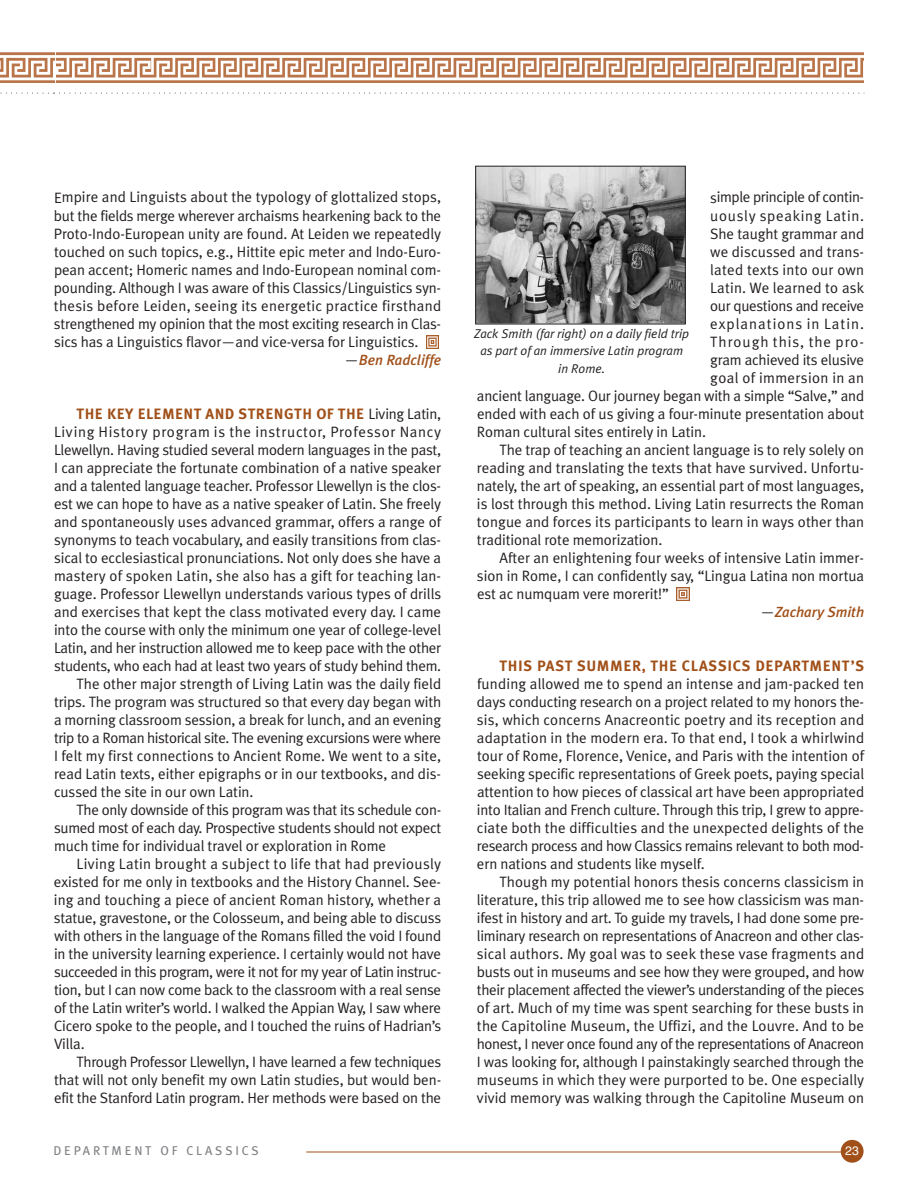
<style>
.page{position:relative;width:918px;height:1188px;background:#fff}
.page>*{position:absolute;margin:0;border:0;box-sizing:border-box;transform-origin:0 0}
.t1{font:15px/18px "Meta Plus Normal";letter-spacing:-.005em;color:#231f20;text-align:justify}
.t2{font:15px "Meta Plus Normal";letter-spacing:-.03em;color:#231f20}
.t3{font:700 15px "Meta Plus";letter-spacing:.03em;color:#a15019}
.t4{font:15px "Meta Plus Normal";letter-spacing:.045em;color:#231f20}
.t5{font:15px "Meta Plus Normal";letter-spacing:.02em;color:#231f20}
.t6{font:15px "Meta Plus Normal";letter-spacing:.015em;color:#231f20}
.t7{font:15px "Meta Plus Normal";letter-spacing:-.025em;color:#231f20}
.t8{font:15px "Meta Plus Normal";letter-spacing:.07em;color:#231f20}
.t9{font:15px "Meta Plus Normal";letter-spacing:.065em;color:#231f20}
.t10{font:15px "Meta Plus Normal";letter-spacing:.025em;color:#231f20}
.t11{font:italic 500 14.7px "Meta Plus";color:#a15019}
.t12{font:italic 12.75px/17.2px "Meta Plus Normal";color:#231f20;text-align:center}
.t13{font:12.75px "Meta Plus";letter-spacing:.22em;color:#808285}
.t14{font:12.3px "Helvetica";color:#fff}
.s1{font-family:"Meta Plus Normal";font-weight:400;font-style:normal;font-size:15px;color:#231f20}
.s2{font-family:"Meta Plus Normal";font-weight:400;color:#231f20}
</style>
<div class="page">
<div style="left:841px;top:1140px;width:23px;height:23px;background:#a15019;border-radius:50%"></div>
<hr style="left:306px;top:1152px;width:535px;height:1px;background:#a15019">
<svg style="left:426px;top:336px;width:12px;height:12px"></svg>
<svg style="left:677px;top:588px;width:12px;height:12px"></svg>
<img style="left:150px;top:52px;width:714px;height:31px">
<img style="left:0;top:52px;width:150px;height:31px">
<svg style="left:0;top:93px;width:865px;height:1px"></svg>
<img style="left:477px;top:168px;width:207px;height:154px">
<div style="left:475px;top:166px;width:211px;height:158px;border:1px solid #231f20"></div>
<p class="t1" style="left:54px;top:188px;width:389px">Empire and Linguists about the typology of glottalized stops, but the fields merge wherever archaisms hearkening back to the Proto-Indo-European unity are found. At Leiden we repeatedly touched on such topics, e.g., Hittite epic meter and Indo-Euro&shy;pean accent; Homeric names and Indo-European nominal com&shy;pounding. Although I was aware of this Classics/Linguistics syn&shy;thesis before Leiden, seeing its energetic practice firsthand strengthened my opinion that the most exciting research in Clas&shy;sics has a Linguistics flavor—and vice-versa for Linguistics.</p>
<p class="t11" style="left:345px;top:351px;width:98px"><span class="s1">—</span>Ben Radcliffe</p>
<p class="t3" style="left:76px;top:405px;width:366px">THE KEY ELEMENT AND STRENGTH OF THE <span class="s2">Living Latin,</span></p>
<p class="t4" style="left:54px;top:423px;width:389px">Living History program is the instructor, Professor Nancy</p>
<p class="t1" style="left:54px;top:440px;width:389px">Llewellyn. Having studied several modern languages in the past,</p>
<p class="t1" style="left:54px;top:458px;width:389px">I can appreciate the fortunate combination of a native speaker</p>
<p class="t1" style="left:54px;top:476px;width:389px">and a talented language teacher. Professor Llewellyn is the clos-</p>
<p class="t1" style="left:54px;top:494px;width:389px">est we can hope to have as a native speaker of Latin. She freely</p>
<p class="t1" style="left:54px;top:512px;width:389px">and spontaneously uses advanced grammar, offers a range of</p>
<p class="t1" style="left:54px;top:530px;width:389px">synonyms to teach vocabulary, and easily transitions from clas-</p>
<p class="t1" style="left:54px;top:548px;width:389px">sical to ecclesiastical pronunciations. Not only does she have a</p>
<p class="t6" style="left:54px;top:567px;width:389px">mastery of spoken Latin, she also has a gift for teaching lan-</p>
<p class="t1" style="left:54px;top:584px;width:389px">guage. Professor Llewellyn understands various types of drills</p>
<p class="t1" style="left:54px;top:602px;width:389px">and exercises that kept the class motivated every day. I came</p>
<p class="t1" style="left:54px;top:620px;width:389px">into the course with only the minimum one year of college-level</p>
<p class="t1" style="left:54px;top:638px;width:389px">Latin, and her instruction allowed me to keep pace with the other</p>
<p class="t1" style="left:54px;top:656px;width:389px">students, who each had at least two years of study behind them.</p>
<p class="t1" style="left:77px;top:674px;width:366px">The other major strength of Living Latin was the daily field</p>
<p class="t1" style="left:54px;top:692px;width:389px">trips. The program was structured so that every day began with</p>
<p class="t1" style="left:54px;top:710px;width:389px">a morning classroom session, a break for lunch, and an evening</p>
<p class="t2" style="left:54px;top:729px;width:389px">trip to a Roman historical site. The evening excursions were where</p>
<p class="t1" style="left:54px;top:746px;width:389px">I felt my first connections to Ancient Rome. We went to a site,</p>
<p class="t1" style="left:54px;top:764px;width:389px">read Latin texts, either epigraphs or in our textbooks, and dis-</p>
<p class="t1" style="left:54px;top:782px;width:201px">cussed the site in our own Latin.</p>
<p class="t1" style="left:77px;top:800px;width:366px">The only downside of this program was that its schedule con-</p>
<p class="t1" style="left:54px;top:818px;width:389px">sumed most of each day. Prospective students should not expect</p>
<p class="t1" style="left:54px;top:836px;width:334px">much time for individual travel or exploration in Rome</p>
<p class="t5" style="left:77px;top:855px;width:366px">Living Latin brought a subject to life that had previously</p>
<p class="t1" style="left:54px;top:872px;width:389px">existed for me only in textbooks and the History Channel. See-</p>
<p class="t1" style="left:54px;top:890px;width:389px">ing and touching a piece of ancient Roman history, whether a</p>
<p class="t1" style="left:54px;top:908px;width:389px">statue, gravestone, or the Colosseum, and being able to discuss</p>
<p class="t1" style="left:54px;top:926px;width:389px">with others in the language of the Romans filled the void I found</p>
<p class="t1" style="left:54px;top:944px;width:389px">in the university learning experience. I certainly would not have</p>
<p class="t2" style="left:54px;top:963px;width:389px">succeeded in this program, were it not for my year of Latin instruc-</p>
<p class="t1" style="left:54px;top:980px;width:389px">tion, but I can now come back to the classroom with a real sense</p>
<p class="t1" style="left:54px;top:998px;width:389px">of the Latin writer’s world. I walked the Appian Way, I saw where</p>
<p class="t1" style="left:54px;top:1016px;width:389px">Cicero spoke to the people, and I touched the ruins of Hadrian’s</p>
<p class="t1" style="left:54px;top:1034px;width:32px">Villa.</p>
<p class="t1" style="left:77px;top:1052px;width:366px">Through Professor Llewellyn, I have learned a few techniques</p>
<p class="t1" style="left:54px;top:1070px;width:389px">that will not only benefit my own Latin studies, but would ben-</p>
<p class="t1" style="left:54px;top:1088px;width:389px">efit the Stanford Latin program. Her methods were based on the</p>
<p class="t7" style="left:710px;top:189px;width:155px">simple principle of contin-</p>
<p class="t4" style="left:710px;top:207px;width:155px">uously speaking Latin.</p>
<p class="t1" style="left:710px;top:224px;width:155px">She taught grammar and</p>
<p class="t1" style="left:710px;top:242px;width:155px">we discussed and trans-</p>
<p class="t5" style="left:710px;top:261px;width:155px">lated texts into our own</p>
<p class="t1" style="left:710px;top:278px;width:155px">Latin. We learned to ask</p>
<p class="t7" style="left:710px;top:297px;width:155px">our questions and receive</p>
<p class="t8" style="left:710px;top:315px;width:155px">explanations in Latin.</p>
<p class="t9" style="left:710px;top:333px;width:155px">Through this, the pro-</p>
<p class="t1" style="left:710px;top:350px;width:155px">gram achieved its elusive</p>
<p class="t10" style="left:710px;top:369px;width:155px">goal of immersion in an</p>
<p class="t1" style="left:477px;top:386px;width:389px">ancient language. Our journey began with a simple “Salve,” and</p>
<p class="t1" style="left:477px;top:404px;width:389px">ended with each of us giving a four-minute presentation about</p>
<p class="t1" style="left:477px;top:422px;width:231px">Roman cultural sites entirely in Latin.</p>
<p class="t1" style="left:499px;top:440px;width:366px">The trap of teaching an ancient language is to rely solely on</p>
<p class="t1" style="left:477px;top:458px;width:389px">reading and translating the texts that have survived. Unfortu-</p>
<p class="t1" style="left:477px;top:476px;width:389px">nately, the art of speaking, an essential part of most languages,</p>
<p class="t1" style="left:477px;top:494px;width:389px">is lost through this method. Living Latin resurrects the Roman</p>
<p class="t1" style="left:477px;top:512px;width:389px">tongue and forces its participants to learn in ways other than</p>
<p class="t1" style="left:477px;top:530px;width:187px">traditional rote memorization.</p>
<p class="t1" style="left:500px;top:548px;width:366px">After an enlightening four weeks of intensive Latin immer-</p>
<p class="t1" style="left:477px;top:566px;width:389px">sion in Rome, I can confidently say, “Lingua Latina non mortua</p>
<p class="t1" style="left:477px;top:584px;width:193px">est ac numquam vere morerit!”</p>
<p class="t11" style="left:760px;top:603px;width:105px"><span class="s1">—</span>Zachary Smith</p>
<p class="t12" style="left:474px;top:325px;width:217px">Zack Smith (far right) on a daily field trip as part of an immersive Latin program in Rome.</p>
<p class="t3" style="left:500px;top:657px;width:366px">THIS PAST SUMMER, THE CLASSICS DEPARTMENT’S</p>
<p class="t1" style="left:477px;top:674px;width:389px">funding allowed me to spend an intense and jam-packed ten days conducting research on a project related to my honors the&shy;sis, which concerns Anacreontic poetry and its reception and adaptation in the modern era. To that end, I took a whirlwind tour of Rome, Florence, Venice, and Paris with the intention of seeking specific representations of Greek poets, paying special attention to how pieces of classical art have been appropriated into Italian and French culture. Through this trip, I grew to appre&shy;ciate both the difficulties and the unexpected delights of the research process and how Classics remains relevant to both mod&shy;ern nations and students like myself.</p>
<p class="t1" style="left:477px;top:872px;width:389px;text-indent:23px">Though my potential honors thesis concerns classicism in literature, this trip allowed me to see how classicism was man&shy;ifest in history and art. To guide my travels, I had done some pre&shy;liminary research on representations of Anacreon and other clas&shy;sical authors. My goal was to seek these vase fragments and busts out in museums and see how they were grouped, and how their placement affected the viewer’s understanding of the pieces of art. Much of my time was spent searching for these busts in the Capitoline Museum, the Uffizi, and the Louvre. And to be honest, I never once found any of the representations of Anacreon I was looking for, although I painstakingly searched through the museums in which they were purported to be. One especially vivid memory was walking through the Capitoline Museum on</p>
<p class="t13" style="left:53px;top:1144px;width:207px">DEPARTMENT OF CLASSICS</p>
<p class="t14" style="left:845px;top:1146px;width:15px">23</p>
</div>
